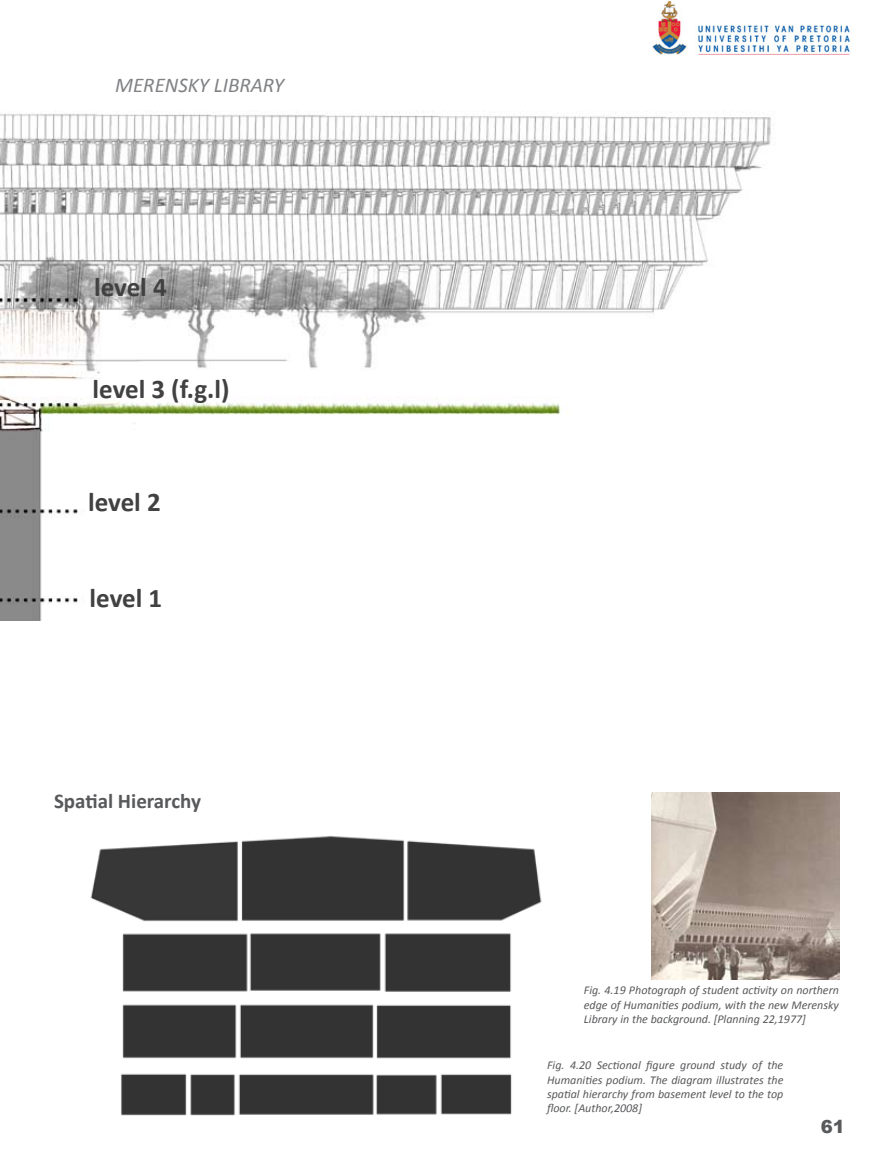
<style>
.page{position:relative;width:893px;height:1170px;background:#fff}
.page>*{position:absolute;margin:0;border:0;box-sizing:border-box;transform-origin:0 0}
.t1{font:700 27px "Calibri";letter-spacing:-.005em;color:#414142}
.t2{font:700 21px "Calibri";color:#58595b}
.t3{font:italic 21px "Calibri";color:#808285}
.t4{font:900 18px "Arial";color:#58595b}
.t5{font:italic 12px/14.4px "Calibri";color:#58595b;text-align:justify}
</style>
<div class="page">
<img style="left:0;top:45px;width:776px;height:575px">
<img style="left:90px;top:835px;width:452px;height:281px">
<img style="left:652px;top:792px;width:187px;height:187px">
<img style="left:653px;top:1px;width:198px;height:54px">
<h2 class="t3" style="left:115px;top:72px;width:171px">MERENSKY LIBRARY</h2>
<h1 class="t1" style="left:94px;top:271px;width:74px">level 4</h1>
<h1 class="t1" style="left:93px;top:373px;width:138px">level 3 (f.g.l)</h1>
<h1 class="t1" style="left:88px;top:485px;width:74px">level 2</h1>
<h1 class="t1" style="left:90px;top:581px;width:74px">level 1</h1>
<h2 class="t2" style="left:54px;top:788px;width:149px">Spatial Hierarchy</h2>
<p class="t5" style="left:584px;top:982px;width:257px">Fig. 4.19 Photograph of student activity on northern edge of Humanities podium, with the new Merensky Library in the background. [Planning 22,1977]</p>
<p class="t5" style="left:547px;top:1057px;width:238px">Fig. 4.20 Sectional figure ground study of the Humanities podium. The diagram illustrates the spatial hierarchy from basement level to the top floor. [Author,2008]</p>
<h3 class="t4" style="left:821px;top:1112px;width:26px">61</h3>
</div>
